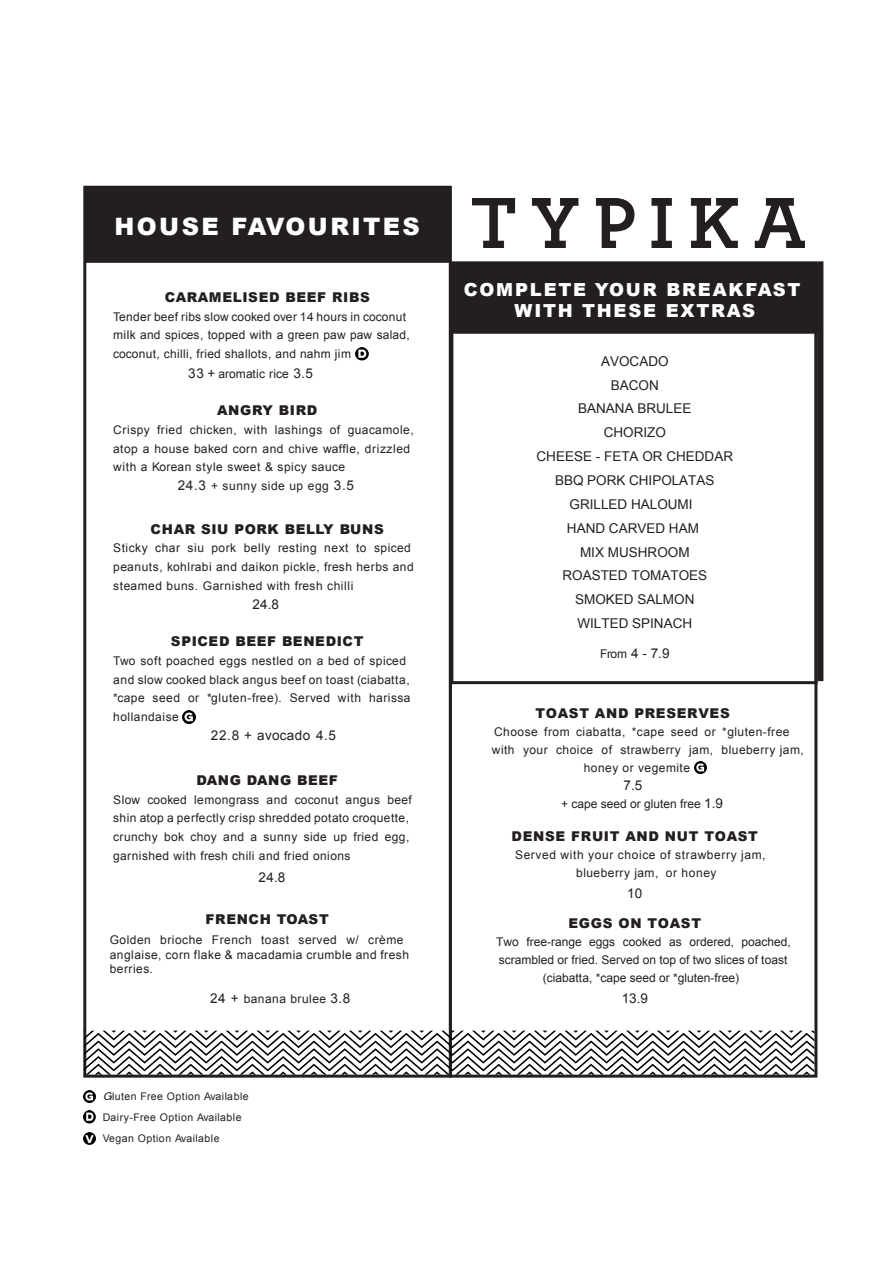
<style>
.page{position:relative;width:893px;height:1263px;background:#fff}
.page>*{position:absolute;margin:0;border:0;box-sizing:border-box;transform-origin:0 0}
.t1{font:900 24px "Arial";letter-spacing:.1em;color:#fff}
.t2{font:900 18px/21px "Arial";letter-spacing:.1em;color:#fff;text-align:center}
.t3{font:13.5px/23.9px "Arial";color:#231f20;text-align:center}
.t4{font:900 13.5px "Arial";letter-spacing:.05em;color:#231f20}
.t5{font:13.5px "Arial";letter-spacing:.03em;color:#231f20}
.t6{font:12px/18.8px "Arial";letter-spacing:.04em;color:#231f20}
.t7{font:12px/18px "Arial";color:#231f20;text-align:center}
.t8{font:12px "Arial";letter-spacing:.02em;color:#231f20}
.t9{font:12px "Arial";letter-spacing:.015em;color:#231f20}
.t10{font:10.5px/21px "Arial";letter-spacing:.04em;color:#231f20}
.s1{font-size:13.5px}
.s2{font-family:"Pier Sans";font-style:italic}
.s3{font-size:12px}
</style>
<div class="page">
<div style="left:83px;top:186px;width:369px;height:891px;border:3px solid #231f20"></div>
<div style="left:450px;top:318px;width:368px;height:366px;border:3px solid #231f20"></div>
<div style="left:85px;top:187px;width:365px;height:75px;background:#231f20"></div>
<div style="left:84px;top:186px;width:366px;height:77px;border:2px solid #231f20"></div>
<svg style="left:356px;top:348px;width:12px;height:12px"></svg>
<img style="left:472px;top:198px;width:332px;height:50px">
<svg style="left:83px;top:1090px;width:13px;height:13px"></svg>
<svg style="left:83px;top:1111px;width:13px;height:12px"></svg>
<svg style="left:83px;top:1132px;width:13px;height:13px"></svg>
<svg style="left:694px;top:761px;width:13px;height:13px"></svg>
<div style="left:452px;top:264px;width:365px;height:69px;background:#231f20"></div>
<div style="left:452px;top:263px;width:366px;height:71px;border:2px solid #231f20"></div>
<svg style="left:182px;top:711px;width:13px;height:12px"></svg>
<div style="left:817px;top:261px;width:6px;height:420px;background:#231f20"></div>
<svg style="left:84px;top:1031px;width:730px;height:43px"></svg>
<h1 class="t1" style="left:115px;top:209px;width:307px">HOUSE FAVOURITES</h1>
<p class="t4" style="left:165px;top:287px;width:207px">CARAMELISED BEEF RIBS</p>
<p class="t8" style="left:113px;top:309px;width:294px">Tender beef ribs slow cooked over 14 hours in coconut</p>
<p class="t8" style="left:113px;top:327px;width:298px">milk and spices, topped with a green paw paw salad,</p>
<p class="t6" style="left:113px;top:345px;width:239px">coconut, chilli, fried shallots, and nahm jim</p>
<p class="t9" style="left:188px;top:366px;width:126px"><span class="s1">33 +</span> aromatic rice <span class="s1">3.5</span></p>
<p class="t4" style="left:217px;top:400px;width:101px">ANGRY BIRD</p>
<p class="t6" style="left:113px;top:420px;width:302px">Crispy fried chicken, with lashings of guacamole,</p>
<p class="t6" style="left:113px;top:439px;width:298px">atop a house baked corn and chive waffle, drizzled</p>
<p class="t6" style="left:113px;top:458px;width:233px">with a Korean style sweet &amp; spicy sauce</p>
<p class="t6" style="left:178px;top:477px;width:178px"><span class="s1">24.3</span> + sunny side up egg <span class="s1">3.5</span></p>
<p class="t4" style="left:151px;top:519px;width:235px">CHAR SIU PORK BELLY BUNS</p>
<p class="t6" style="left:113px;top:539px;width:302px">Sticky char siu pork belly resting next to spiced peanuts, kohlrabi and daikon pickle, fresh herbs and steamed buns. Garnished with fresh chilli</p>
<p class="t3" style="left:252px;top:592px;width:28px">24.8</p>
<p class="t4" style="left:171px;top:631px;width:194px">SPICED BEEF BENEDICT</p>
<p class="t6" style="left:113px;top:651px;width:299px">Two soft poached eggs nestled on a bed of spiced and slow cooked black angus beef on toast (ciabatta, *cape seed or *gluten-free). Served with harissa hollandaise</p>
<p class="t5" style="left:211px;top:726px;width:127px">22.8 + avocado 4.5</p>
<p class="t4" style="left:197px;top:770px;width:143px">DANG DANG BEEF</p>
<p class="t6" style="left:113px;top:790px;width:300px">Slow cooked lemongrass and coconut angus beef shin atop a perfectly crisp shredded potato croquette, crunchy bok choy and a sunny side up fried egg, garnished with fresh chili and fried onions</p>
<p class="t3" style="left:259px;top:865px;width:28px">24.8</p>
<p class="t4" style="left:206px;top:909px;width:125px">FRENCH TOAST</p>
<p class="t6" style="left:110px;top:933px;width:301px;line-height:14.4px">Golden brioche French toast served w/ crème anglaise, corn flake &amp; macadamia crumble and fresh berries.</p>
<p class="t6" style="left:210px;top:989px;width:142px"><span class="s1">24 +</span> banana brulee <span class="s1">3.8</span></p>
<p class="t10" style="left:103px;top:1086px;width:147px"><span class="s2">G</span>luten Free Option Available<br>Dairy-Free Option Available<br>Vegan Option Available</p>
<h2 class="t2" style="left:464px;top:278px;width:338px">COMPLETE YOUR BREAKFAST<br>WITH THESE EXTRAS</h2>
<p class="t3" style="left:537px;top:349px;width:198px">AVOCADO<br>BACON<br>BANANA BRULEE<br>CHORIZO<br>CHEESE - FETA OR CHEDDAR</p>
<p class="t3" style="left:567px;top:492px;width:134px">GRILLED HALOUMI<br>HAND CARVED HAM<br>MIX MUSHROOM</p>
<p class="t3" style="left:555px;top:468px;width:161px">BBQ PORK CHIPOLATAS</p>
<p class="t3" style="left:562px;top:564px;width:146px">ROASTED TOMATOES<br>SMOKED SALMON<br>WILTED SPINACH</p>
<p class="t3" style="left:600px;top:641px;width:71px"><span class="s3">From</span> 4 - 7.9</p>
<p class="t4" style="left:535px;top:703px;width:196px">TOAST AND PRESERVES</p>
<p class="t6" style="left:494px;top:722px;width:297px">Choose from ciabatta, *cape seed or *gluten-free</p>
<p class="t6" style="left:492px;top:740px;width:313px">with your choice of strawberry jam, blueberry jam,</p>
<p class="t6" style="left:584px;top:758px;width:108px">honey or vegemite</p>
<p class="t3" style="left:624px;top:773px;width:20px">7.5</p>
<p class="t7" style="left:561px;top:794px;width:163px">+ cape seed or gluten free <span class="s1">1.9</span></p>
<p class="t4" style="left:512px;top:826px;width:248px">DENSE FRUIT AND NUT TOAST</p>
<p class="t6" style="left:576px;top:845px;width:191px;line-height:18px;text-indent:-61px">Served with your choice of strawberry jam, blueberry jam, or honey</p>
<p class="t3" style="left:627px;top:881px;width:17px">10</p>
<p class="t4" style="left:568px;top:913px;width:134px">EGGS ON TOAST</p>
<p class="t7" style="left:496px;top:932px;width:296px">Two free-range eggs cooked as ordered, poached, scrambled or fried. Served on top of two slices of toast (ciabatta, *cape seed or *gluten-free)</p>
<p class="t3" style="left:622px;top:986px;width:28px">13.9</p>
</div>
